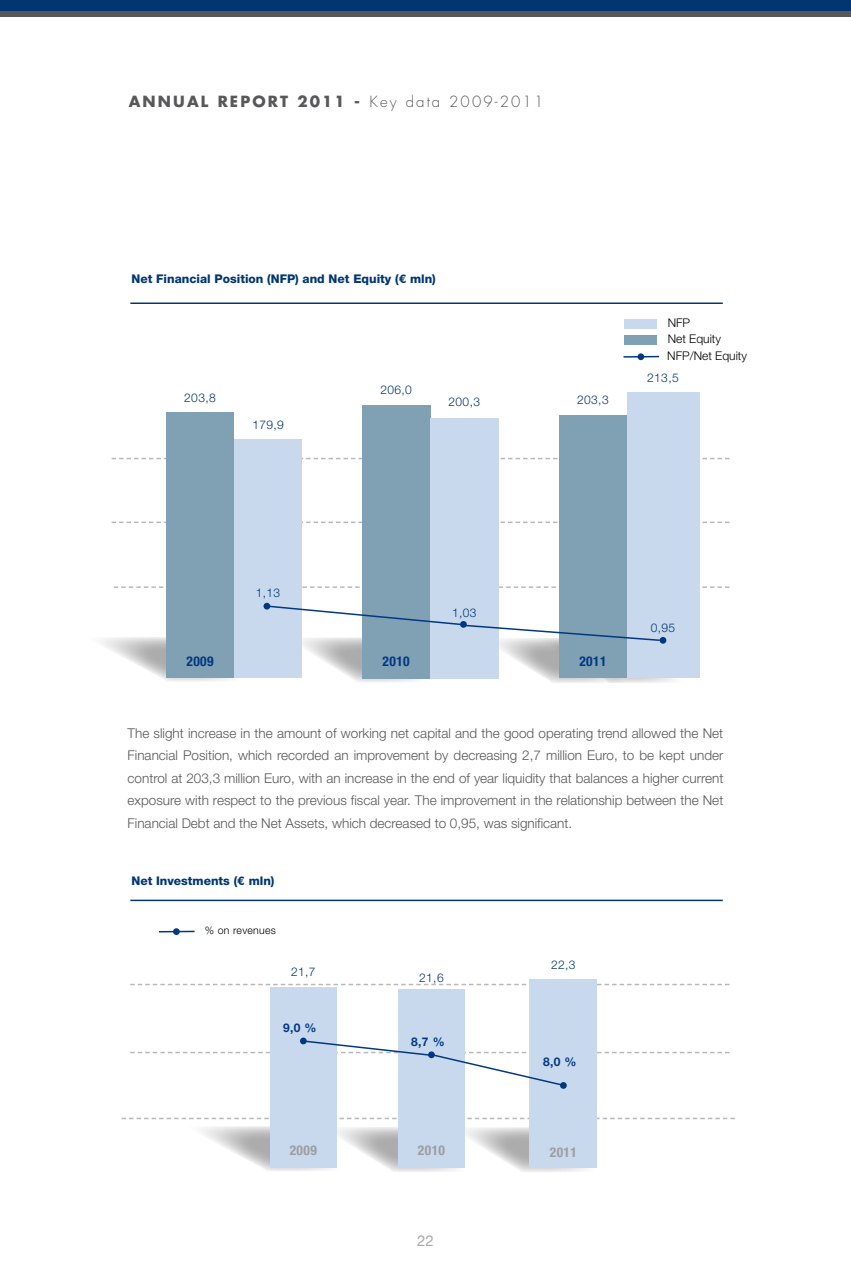
<style>
.page{position:relative;width:851px;height:1263px;background:#fff}
.page>*{position:absolute;margin:0;border:0;box-sizing:border-box;transform-origin:0 0}
.t1{font:700 15px "Futura";letter-spacing:.14em;color:#58585a}
.t2{font:15px "Helvetica Neue LT Std";color:#a7a8aa}
.t3{font:300 13.5px/22.5px "Helvetica Neue LT Std";color:#58585a;text-align:justify}
.t4{font:700 condensed 13.5px "Helvetica Neue LT Std";letter-spacing:.03em;color:#9c9e9f}
.t5{font:700 condensed 13.5px "Helvetica Neue LT Std";letter-spacing:.03em;color:#003882}
.t6{font:800 12px "Helvetica Neue LT Std";color:#003772}
.t7{font:300 12px "Helvetica Neue LT Std";letter-spacing:.03em;color:#003772}
.t8{font:300 12px "Helvetica Neue LT Std";color:#000}
.t9{font:700 12px "Helvetica Neue LT Std";color:#003882}
.t10{font:300 10.5px "Helvetica Neue LT Std";letter-spacing:.03em;color:#000}
.s1{font-weight:300}
</style>
<div class="page">
<hr style="left:623px;top:356px;width:36px;height:2px;background:#003882">
<div style="left:637px;top:353px;width:7px;height:7px;background:#003882;border-radius:50%"></div>
<div style="left:624px;top:336px;width:32px;height:9px;background:#80a1b4"></div>
<div style="left:623px;top:320px;width:33px;height:9px;background:#c8d8ed"></div>
<svg style="left:202px;top:1126px;width:384px;height:46px"></svg>
<svg style="left:122px;top:1118px;width:612px;height:1px"></svg>
<svg style="left:130px;top:984px;width:599px;height:1px"></svg>
<div style="left:398px;top:990px;width:66px;height:178px;background:#c8d8ed"></div>
<div style="left:529px;top:980px;width:68px;height:188px;background:#c8d8ed"></div>
<div style="left:270px;top:987px;width:66px;height:181px;background:#c8d8ed"></div>
<div style="left:560px;top:1082px;width:6px;height:7px;background:#003882;border-radius:50%"></div>
<hr style="left:159px;top:931px;width:35px;height:1px;background:#003882">
<div style="left:173px;top:928px;width:7px;height:7px;background:#003882;border-radius:50%"></div>
<hr style="left:130px;top:900px;width:592px;height:1px;background:#003772">
<svg style="left:130px;top:1039px;width:599px;height:47px"></svg>
<svg style="left:102px;top:637px;width:127px;height:44px"></svg>
<svg style="left:114px;top:586px;width:615px;height:2px"></svg>
<svg style="left:112px;top:522px;width:617px;height:1px"></svg>
<svg style="left:112px;top:458px;width:617px;height:1px"></svg>
<div style="left:361px;top:405px;width:69px;height:273px;background:#80a1b4"></div>
<div style="left:430px;top:418px;width:68px;height:260px;background:#c8d8ed"></div>
<div style="left:626px;top:393px;width:73px;height:285px;background:#c8d8ed"></div>
<div style="left:559px;top:416px;width:67px;height:262px;background:#80a1b4"></div>
<div style="left:166px;top:413px;width:68px;height:265px;background:#80a1b4"></div>
<div style="left:234px;top:440px;width:68px;height:238px;background:#c8d8ed"></div>
<hr style="left:130px;top:302px;width:592px;height:2px;background:#003772">
<svg style="left:265px;top:604px;width:409px;height:79px"></svg>
<div style="left:263px;top:603px;width:7px;height:6px;background:#003882;border-radius:50%"></div>
<div style="left:460px;top:621px;width:6px;height:7px;background:#003882;border-radius:50%"></div>
<div style="left:659px;top:637px;width:7px;height:7px;background:#003882;border-radius:50%"></div>
<div style="left:0;top:11px;width:850px;height:6px;background:#58585a"></div>
<div style="left:0;top:0;width:850px;height:11px;background:#003772"></div>
<p class="t1" style="left:129px;top:92px;width:416px">ANNUAL REPORT 2011 - <span class="s1">Key data 2009-2011</span></p>
<p class="t6" style="left:131px;top:272px;width:306px">Net Financial Position (NFP) and Net Equity (€ mln)</p>
<p class="t7" style="left:380px;top:382px;width:33px">206,0</p>
<p class="t7" style="left:184px;top:390px;width:33px">203,8</p>
<p class="t7" style="left:577px;top:393px;width:33px">203,3</p>
<p class="t7" style="left:252px;top:417px;width:33px">179,9</p>
<p class="t7" style="left:448px;top:394px;width:33px">200,3</p>
<p class="t8" style="left:667px;top:315px;width:24px">NFP</p>
<p class="t8" style="left:667px;top:332px;width:55px">Net Equity</p>
<p class="t8" style="left:667px;top:349px;width:81px">NFP/Net Equity</p>
<p class="t7" style="left:647px;top:370px;width:33px">213,5</p>
<p class="t5" style="left:186px;top:653px;width:29px">2009</p>
<p class="t7" style="left:256px;top:585px;width:26px">1,13</p>
<p class="t7" style="left:452px;top:605px;width:26px">1,03</p>
<p class="t5" style="left:382px;top:653px;width:29px">2010</p>
<p class="t5" style="left:579px;top:653px;width:29px">2011</p>
<p class="t7" style="left:650px;top:620px;width:26px">0,95</p>
<p class="t3" style="left:128px;top:721px;width:597px">The slight increase in the amount of working net capital and the good operating trend allowed the Net Financial Position, which recorded an improvement by decreasing 2,7 million Euro, to be kept under control at 203,3 million Euro, with an increase in the end of year liquidity that balances a higher current exposure with respect to the previous fiscal year. The improvement in the relationship between the Net Financial Debt and the Net Assets, which decreased to 0,95, was significant.</p>
<p class="t6" style="left:131px;top:873px;width:144px">Net Investments (€ mln)</p>
<p class="t10" style="left:205px;top:923px;width:73px">% on revenues</p>
<p class="t7" style="left:291px;top:964px;width:26px">21,7</p>
<p class="t9" style="left:283px;top:1021px;width:35px">9,0 %</p>
<p class="t7" style="left:419px;top:970px;width:26px">21,6</p>
<p class="t9" style="left:411px;top:1034px;width:35px">8,7 %</p>
<p class="t7" style="left:551px;top:957px;width:26px">22,3</p>
<p class="t9" style="left:543px;top:1055px;width:35px">8,0 %</p>
<p class="t4" style="left:290px;top:1142px;width:29px">2009</p>
<p class="t4" style="left:418px;top:1142px;width:29px">2010</p>
<p class="t4" style="left:549px;top:1144px;width:29px">2011</p>
<p class="t2" style="left:417px;top:1232px;width:18px">22</p>
</div>
